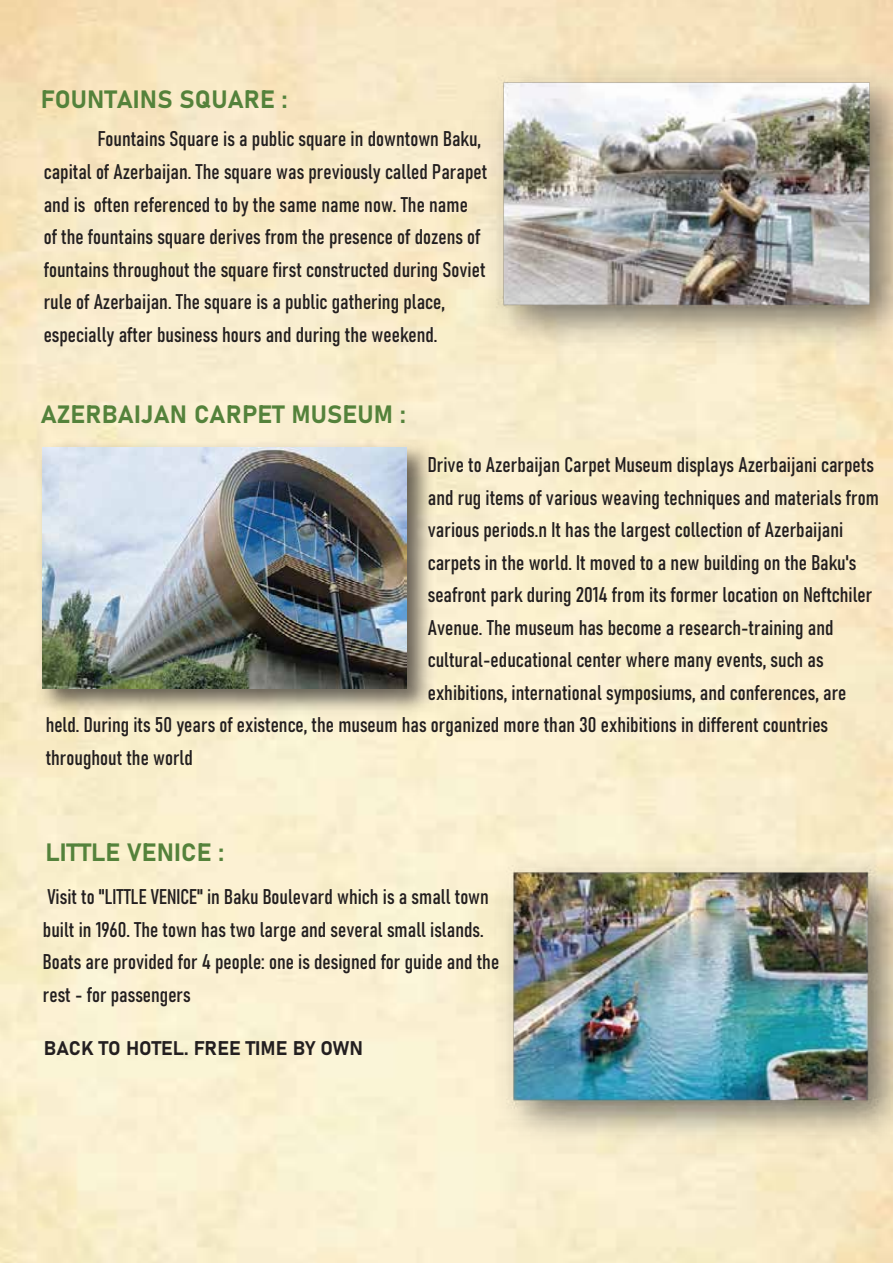
<style>
.page{position:relative;width:893px;height:1263px;background:#fff}
.page>*{position:absolute;margin:0;border:0;box-sizing:border-box;transform-origin:0 0}
.t1{font:24.75px "Bahnschrift 700 100";letter-spacing:.005em;color:#54823b}
.t2{font:21px/32.5px "Bahnschrift 400 75";color:#231f20}
.t3{font:19.5px "Bahnschrift 700 100";color:#231f20}
</style>
<div class="page">
<img style="left:472px;top:53px;width:421px;height:312px">
<img style="left:482px;top:842px;width:411px;height:318px">
<img style="left:31px;top:435px;width:409px;height:286px">
<img style="left:43px;top:447px;width:364px;height:241px">
<p class="t1" style="left:41px;top:81px;width:248px">FOUNTAINS SQUARE :</p>
<p class="t2" style="left:44px;top:121px;width:445px;text-indent:54px">Fountains Square is a public square in downtown Baku, capital of Azerbaijan. The square was previously called Parapet and is often referenced to by the same name now. The name<br>of the fountains square derives from the presence of dozens of fountains throughout the square first constructed during Soviet rule of Azerbaijan. The square is a public gathering place, especially after business hours and during the weekend.</p>
<p class="t1" style="left:41px;top:396px;width:366px">AZERBAIJAN CARPET MUSEUM :</p>
<p class="t2" style="left:428px;top:447px;width:448px">Drive to Azerbaijan Carpet Museum displays Azerbaijani carpets</p>
<p class="t2" style="left:428px;top:479px;width:453px">and rug items of various weaving techniques and materials from</p>
<p class="t2" style="left:428px;top:512px;width:417px">various periods.n It has the largest collection of Azerbaijani</p>
<p class="t2" style="left:428px;top:544px;width:430px">carpets in the world. It moved to a new building on the Baku's</p>
<p class="t2" style="left:428px;top:577px;width:446px">seafront park during 2014 from its former location on Neftchiler</p>
<p class="t2" style="left:428px;top:610px;width:407px">Avenue. The museum has become a research-training and</p>
<p class="t2" style="left:428px;top:642px;width:397px">cultural-educational center where many events, such as</p>
<p class="t2" style="left:428px;top:675px;width:420px">exhibitions, international symposiums, and conferences, are</p>
<p class="t2" style="left:46px;top:707px;width:784px">held. During its 50 years of existence, the museum has organized more than 30 exhibitions in different countries</p>
<p class="t2" style="left:46px;top:739px;width:149px">throughout the world</p>
<p class="t1" style="left:46px;top:834px;width:180px">LITTLE VENICE :</p>
<p class="t2" style="left:43px;top:879px;width:458px">Visit to "LITTLE VENICE" in Baku Boulevard which is a small town built in 1960. The town has two large and several small islands.<br>Boats are provided for 4 people: one is designed for guide and the rest - for passengers</p>
<p class="t3" style="left:44px;top:1033px;width:321px">BACK TO HOTEL. FREE TIME BY OWN</p>
</div>
